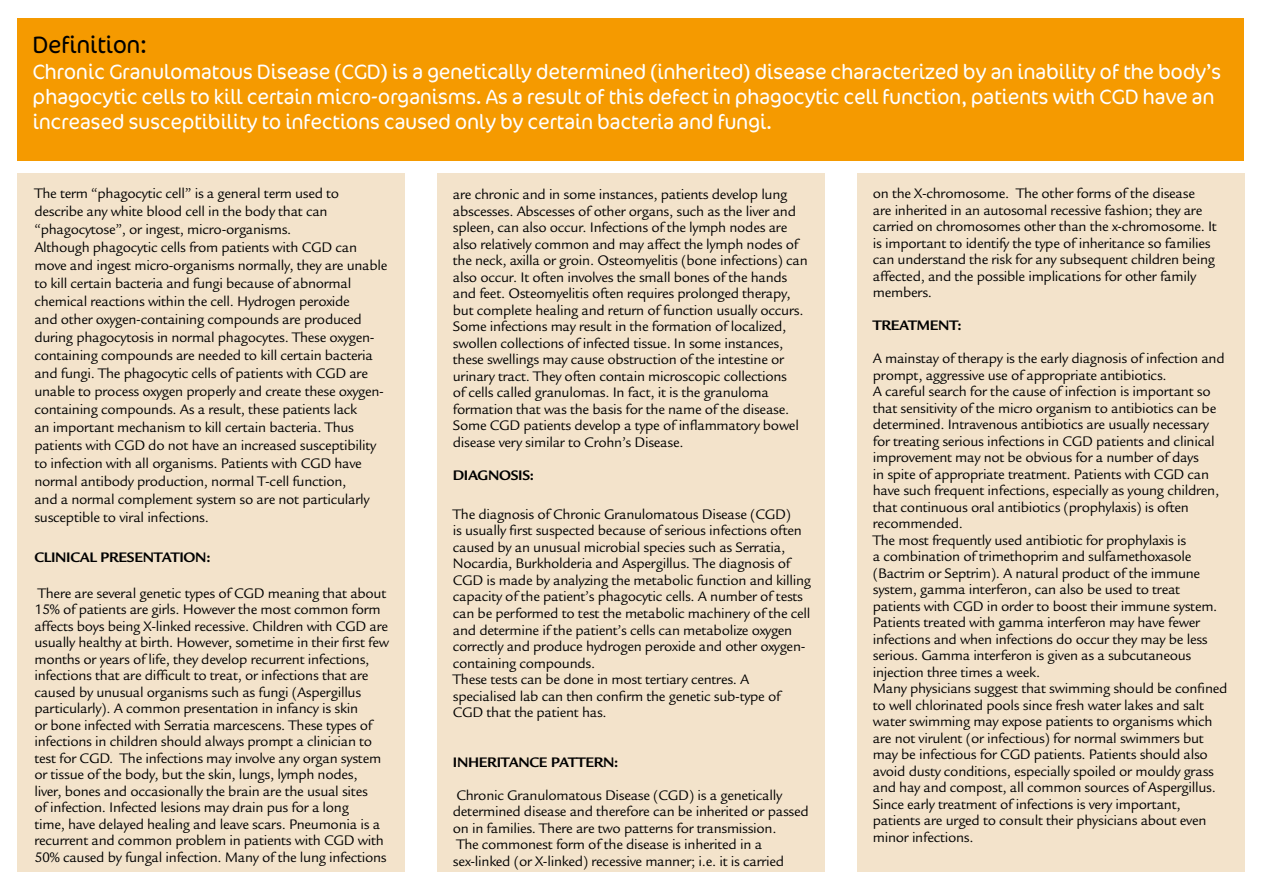
<style>
.page{position:relative;width:1263px;height:893px;background:#fff}
.page>*{position:absolute;margin:0;border:0;box-sizing:border-box;transform-origin:0 0}
.t1{font:300 24px "Cocon";letter-spacing:-.02em;color:#000}
.t2{font:300 21px/25.2px "Cocon";letter-spacing:-.02em;color:#fff}
.t3{font:15px/16.5px "Legacy Sans";letter-spacing:-.02em;color:#000}
.t4{font:700 15px "Legacy Sans";letter-spacing:-.02em;color:#000}
</style>
<div class="page">
<div style="left:17px;top:18px;width:1226px;height:143px;background:#f59a00"></div>
<div style="left:857px;top:173px;width:388px;height:699px;background:#f3e3cb"></div>
<div style="left:17px;top:173px;width:387px;height:699px;background:#f3e3cb"></div>
<div style="left:438px;top:173px;width:387px;height:699px;background:#f3e3cb"></div>
<h1 class="t1" style="left:33px;top:31px;width:116px">Definition:</h1>
<p class="t2" style="left:33px;top:59px;width:1190px">Chronic Granulomatous Disease (CGD) is a genetically determined (inherited) disease characterized by an inability of the body’s phagocytic cells to kill certain micro-organisms. As a result of this defect in phagocytic cell function, patients with CGD have an increased susceptibility to infections caused only by certain bacteria and fungi.</p>
<p class="t3" style="left:34px;top:184px;width:355px;line-height:18px">The term “phagocytic cell” is a general term used to describe any white blood cell in the body that can “phagocytose”, or ingest, micro-organisms.<br>Although phagocytic cells from patients with CGD can move and ingest micro-organisms normally, they are unable to kill certain bacteria and fungi because of abnormal chemical reactions within the cell. Hydrogen peroxide<br>and other oxygen-containing compounds are produced during phagocytosis in normal phagocytes. These oxygen&shy;containing compounds are needed to kill certain bacteria and fungi. The phagocytic cells of patients with CGD are unable to process oxygen properly and create these oxygen&shy;containing compounds. As a result, these patients lack<br>an important mechanism to kill certain bacteria. Thus patients with CGD do not have an increased susceptibility to infection with all organisms. Patients with CGD have normal antibody production, normal T-cell function,<br>and a normal complement system so are not particularly susceptible to viral infections.</p>
<p class="t4" style="left:34px;top:548px;width:178px">CLINICAL PRESENTATION:</p>
<p class="t3" style="left:34px;top:585px;width:356px">There are several genetic types of CGD meaning that about 15% of patients are girls. However the most common form affects boys being X-linked recessive. Children with CGD are usually healthy at birth. However, sometime in their first few months or years of life, they develop recurrent infections, infections that are difficult to treat, or infections that are caused by unusual organisms such as fungi (Aspergillus particularly). A common presentation in infancy is skin<br>or bone infected with Serratia marcescens. These types of infections in children should always prompt a clinician to test for CGD. The infections may involve any organ system or tissue of the body, but the skin, lungs, lymph nodes,<br>liver, bones and occasionally the brain are the usual sites<br>of infection. Infected lesions may drain pus for a long<br>time, have delayed healing and leave scars. Pneumonia is a recurrent and common problem in patients with CGD with 50% caused by fungal infection. Many of the lung infections</p>
<p class="t3" style="left:453px;top:187px;width:356px">are chronic and in some instances, patients develop lung abscesses. Abscesses of other organs, such as the liver and spleen, can also occur. Infections of the lymph nodes are also relatively common and may affect the lymph nodes of the neck, axilla or groin. Osteomyelitis (bone infections) can also occur. It often involves the small bones of the hands and feet. Osteomyelitis often requires prolonged therapy, but complete healing and return of function usually occurs.<br>Some infections may result in the formation of localized, swollen collections of infected tissue. In some instances, these swellings may cause obstruction of the intestine or urinary tract. They often contain microscopic collections<br>of cells called granulomas. In fact, it is the granuloma formation that was the basis for the name of the disease.<br>Some CGD patients develop a type of inflammatory bowel disease very similar to Crohn’s Disease.</p>
<p class="t4" style="left:453px;top:467px;width:83px">DIAGNOSIS:</p>
<p class="t3" style="left:453px;top:506px;width:360px">The diagnosis of Chronic Granulomatous Disease (CGD)<br>is usually first suspected because of serious infections often caused by an unusual microbial species such as Serratia, Nocardia, Burkholderia and Aspergillus. The diagnosis of CGD is made by analyzing the metabolic function and killing capacity of the patient’s phagocytic cells. A number of tests can be performed to test the metabolic machinery of the cell and determine if the patient’s cells can metabolize oxygen correctly and produce hydrogen peroxide and other oxygen&shy;containing compounds.<br>These tests can be done in most tertiary centres. A specialised lab can then confirm the genetic sub-type of CGD that the patient has.</p>
<p class="t4" style="left:453px;top:753px;width:167px">INHERITANCE PATTERN:</p>
<p class="t3" style="left:453px;top:787px;width:357px">Chronic Granulomatous Disease (CGD) is a genetically determined disease and therefore can be inherited or passed on in families. There are two patterns for transmission.<br>The commonest form of the disease is inherited in a sex-linked (or X-linked) recessive manner; i.e. it is carried</p>
<p class="t3" style="left:873px;top:185px;width:346px">on the X-chromosome. The other forms of the disease are inherited in an autosomal recessive fashion; they are carried on chromosomes other than the x-chromosome. It is important to identify the type of inheritance so families can understand the risk for any subsequent children being affected, and the possible implications for other family members.</p>
<p class="t4" style="left:873px;top:317px;width:90px">TREATMENT:</p>
<p class="t3" style="left:873px;top:350px;width:356px">A mainstay of therapy is the early diagnosis of infection and prompt, aggressive use of appropriate antibiotics.<br>A careful search for the cause of infection is important so that sensitivity of the micro organism to antibiotics can be determined. Intravenous antibiotics are usually necessary for treating serious infections in CGD patients and clinical improvement may not be obvious for a number of days<br>in spite of appropriate treatment. Patients with CGD can have such frequent infections, especially as young children, that continuous oral antibiotics (prophylaxis) is often recommended.<br>The most frequently used antibiotic for prophylaxis is<br>a combination of trimethoprim and sulfamethoxasole (Bactrim or Septrim). A natural product of the immune system, gamma interferon, can also be used to treat patients with CGD in order to boost their immune system.<br>Patients treated with gamma interferon may have fewer infections and when infections do occur they may be less serious. Gamma interferon is given as a subcutaneous injection three times a week.<br>Many physicians suggest that swimming should be confined to well chlorinated pools since fresh water lakes and salt water swimming may expose patients to organisms which are not virulent (or infectious) for normal swimmers but may be infectious for CGD patients. Patients should also avoid dusty conditions, especially spoiled or mouldy grass and hay and compost, all common sources of Aspergillus.<br>Since early treatment of infections is very important, patients are urged to consult their physicians about even minor infections.</p>
</div>
